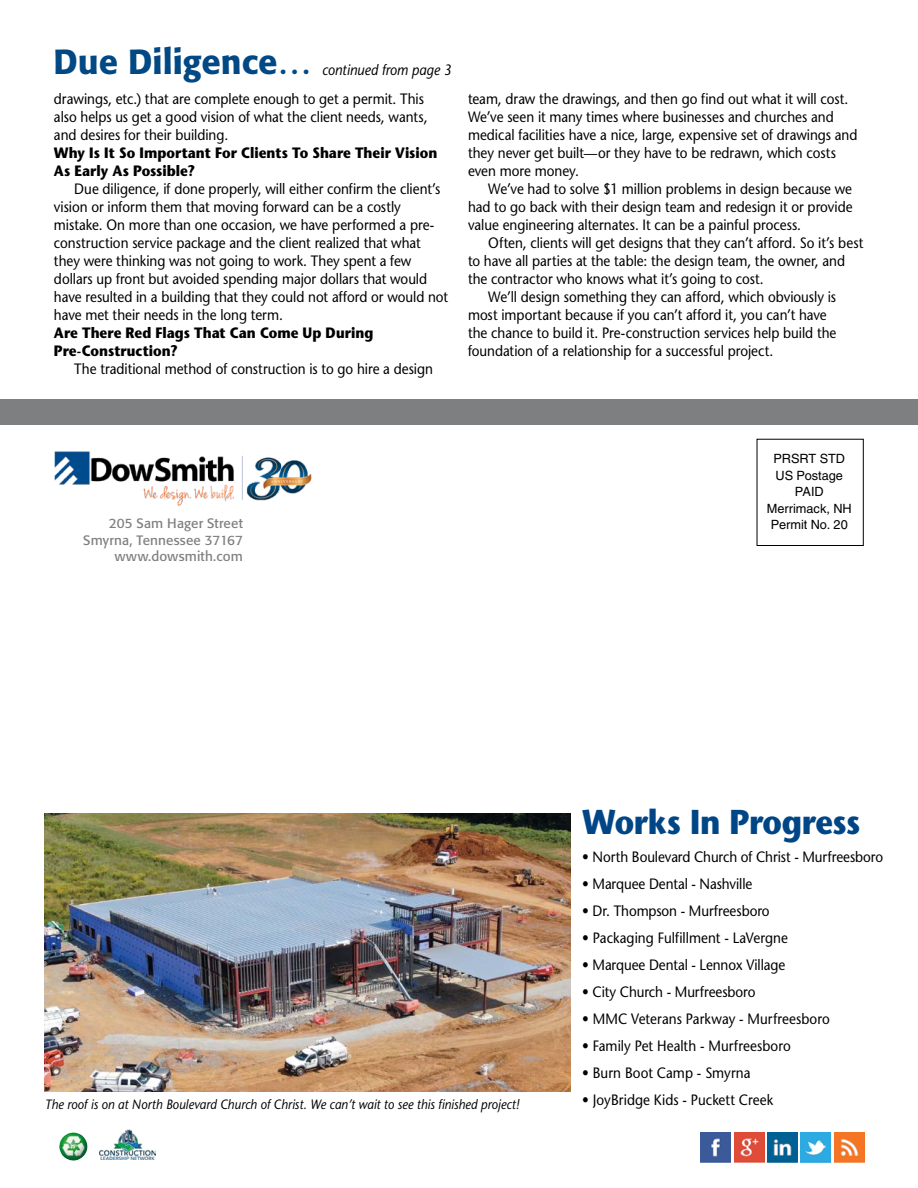
<style>
.page{position:relative;width:918px;height:1188px;background:#fff}
.page>*{position:absolute;margin:0;border:0;box-sizing:border-box;transform-origin:0 0}
.t1{font:700 34.5px "Stone Sans Std";letter-spacing:-.015em;color:#004687;scale:.89 1}
.t2{font:500 34.5px "Formata";color:#004984}
.t3{font:500 15px/18px "Stone Sans Std";color:#000;scale:.9 1}
.t4{font:700 15px/18px "Stone Sans Std";letter-spacing:.005em;color:#000;scale:.9 1}
.t5{font:italic 500 15px "Stone Sans Std";color:#000;scale:.9 1}
.t6{font:italic 500 13.5px "Stone Sans Std";letter-spacing:.005em;color:#000;scale:.9 1}
.t7{font:13.5px/16.5px "Formata";letter-spacing:.01em;color:#7e7f81;text-align:right}
.t8{font:12.75px/16.5px "Helvetica LT Std";letter-spacing:-.005em;color:#000;text-align:center}
</style>
<div class="page">
<img style="left:99px;top:1130px;width:57px;height:29px">
<div style="left:0;top:400px;width:918px;height:25px;background:#7e7f81"></div>
<img style="left:55px;top:451px;width:257px;height:55px">
<div style="left:757px;top:439px;width:107px;height:107px;border:1px solid #000"></div>
<img style="left:59px;top:1132px;width:28px;height:29px">
<img style="left:701px;top:1133px;width:30px;height:29px">
<img style="left:734px;top:1133px;width:30px;height:29px">
<img style="left:767px;top:1133px;width:30px;height:29px">
<img style="left:801px;top:1133px;width:30px;height:29px">
<img style="left:834px;top:1133px;width:30px;height:29px">
<img style="left:45px;top:813px;width:525px;height:278px">
<h1 class="t2" style="left:53px;top:40px;width:260px">Due Diligence…</h1>
<p class="t5" style="left:322px;top:61px;width:145px">continued from page 3</p>
<p class="t3" style="left:54px;top:90px;width:417px">drawings, etc.) that are complete enough to get a permit. This also helps us get a good vision of what the client needs, wants, and desires for their building.</p>
<p class="t4" style="left:54px;top:144px;width:428px">Why Is It So Important For Clients To Share Their Vision<br>As Early As Possible?</p>
<p class="t3" style="left:54px;top:180px;width:439px;text-indent:20px">Due diligence, if done properly, will either confirm the client’s vision or inform them that moving forward can be a costly mistake. On more than one occasion, we have performed a pre&shy;construction service package and the client realized that what they were thinking was not going to work. They spent a few dollars up front but avoided spending major dollars that would have resulted in a building that they could not afford or would not have met their needs in the long term.</p>
<p class="t4" style="left:54px;top:324px;width:357px">Are There Red Flags That Can Come Up During<br>Pre-Construction?</p>
<p class="t3" style="left:74px;top:360px;width:400px">The traditional method of construction is to go hire a design</p>
<p class="t3" style="left:468px;top:90px;width:434px">team, draw the drawings, and then go find out what it will cost.<br>We’ve seen it many times where businesses and churches and medical facilities have a nice, large, expensive set of drawings and they never get built—or they have to be redrawn, which costs even more money.</p>
<p class="t3" style="left:468px;top:180px;width:429px;text-align:justify;text-indent:20px">We’ve had to solve $1 million problems in design because we had to go back with their design team and redesign it or provide value engineering alternates. It can be a painful process.</p>
<p class="t3" style="left:488px;top:234px;width:418px">Often, clients will get designs that they can’t afford. So it’s best</p>
<p class="t3" style="left:468px;top:252px;width:420px">to have all parties at the table: the design team, the owner, and</p>
<p class="t3" style="left:468px;top:270px;width:330px">the contractor who knows what it’s going to cost.</p>
<p class="t3" style="left:488px;top:288px;width:388px">We’ll design something they can afford, which obviously is</p>
<p class="t3" style="left:468px;top:306px;width:400px">most important because if you can’t afford it, you can’t have</p>
<p class="t3" style="left:468px;top:324px;width:411px">the chance to build it. Pre-construction services help build the</p>
<p class="t3" style="left:468px;top:342px;width:341px">foundation of a relationship for a successful project.</p>
<p class="t7" style="left:83px;top:515px;width:161px">205 Sam Hager Street<br>Smyrna, Tennessee 37167 www.dowsmith.com</p>
<p class="t8" style="left:767px;top:450px;width:86px">PRSRT STD<br>US Postage<br>PAID<br>Merrimack, NH<br>Permit No. 20</p>
<h1 class="t1" style="left:582px;top:801px;width:314px">Works In Progress</h1>
<p class="t6" style="left:45px;top:1096px;width:529px">The roof is on at North Boulevard Church of Christ. We can’t wait to see this finished project!</p>
<p class="t3" style="left:582px;top:848px;width:336px">• North Boulevard Church of Christ - Murfreesboro</p>
<p class="t3" style="left:582px;top:875px;width:191px">• Marquee Dental - Nashville</p>
<p class="t3" style="left:582px;top:902px;width:210px">• Dr. Thompson - Murfreesboro</p>
<p class="t3" style="left:582px;top:929px;width:230px">• Packaging Fulfillment - LaVergne</p>
<p class="t3" style="left:582px;top:956px;width:227px">• Marquee Dental - Lennox Village</p>
<p class="t3" style="left:582px;top:983px;width:194px">• City Church - Murfreesboro</p>
<p class="t3" style="left:582px;top:1010px;width:277px">• MMC Veterans Parkway - Murfreesboro</p>
<p class="t3" style="left:582px;top:1037px;width:233px">• Family Pet Health - Murfreesboro</p>
<p class="t3" style="left:582px;top:1064px;width:189px">• Burn Boot Camp - Smyrna</p>
<p class="t3" style="left:582px;top:1091px;width:214px">• JoyBridge Kids - Puckett Creek</p>
</div>
